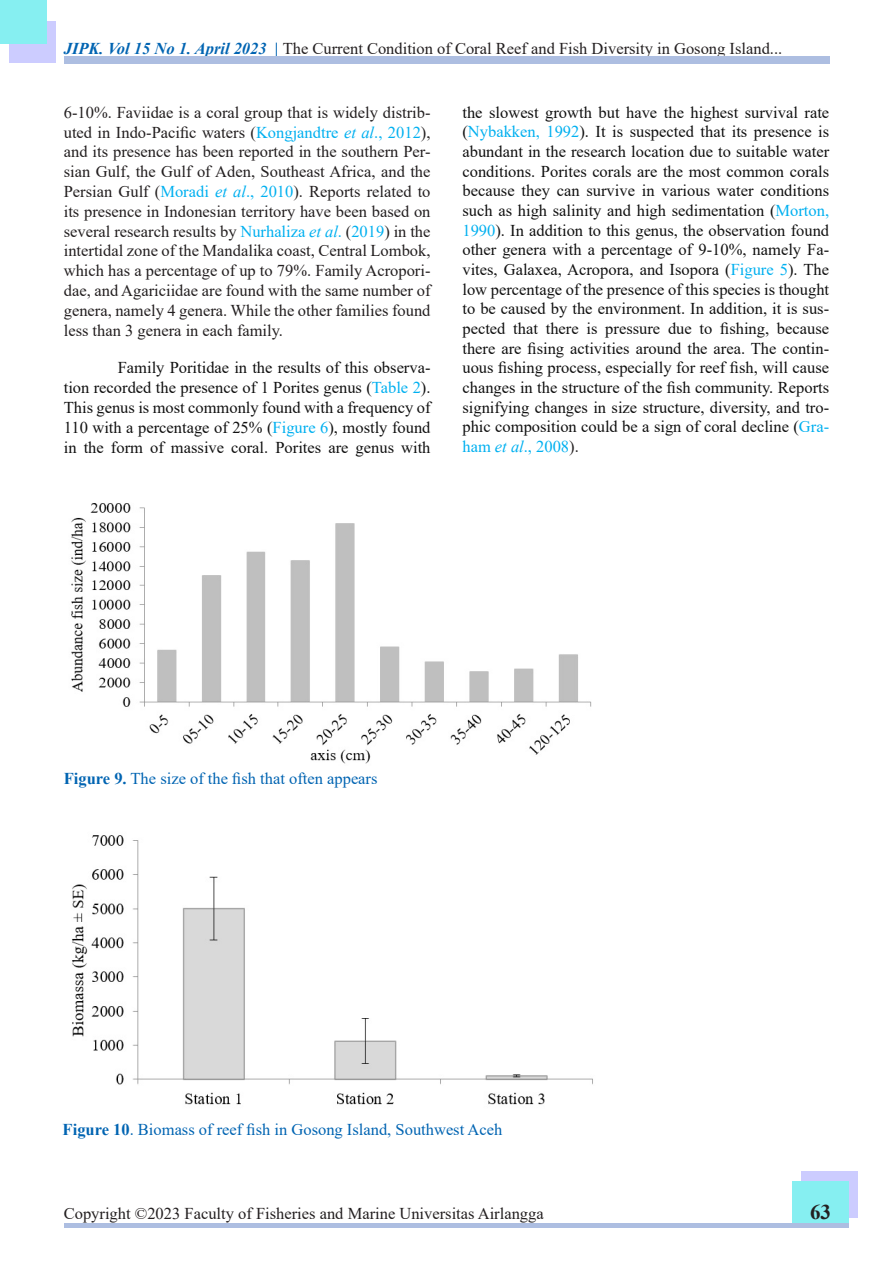
<style>
.page{position:relative;width:893px;height:1263px;background:#fff}
.page>*{position:absolute;margin:0;border:0;box-sizing:border-box;transform-origin:0 0}
.t1{font:700 21px "Times New Roman";color:#231f20}
.t2{font:16.5px/19.6px "Times New Roman";color:#111;text-align:justify}
.t3{font:16.5px/19.8px "Times New Roman";color:#231f20;text-align:justify}
.t4{font:16.5px "Times New Roman";color:#0164b2}
.t5{font:16.5px "Times New Roman";color:#242021}
.s1{font-weight:700;font-style:italic;color:#0164b2}
.s2{font-weight:700;color:#0164b2}
.s3{color:#00b0f0}
.s4{font-style:italic;color:#00b0f0}
.s5{color:#231f20}
.s6{font-weight:700}
</style>
<div class="page">
<img style="left:71px;top:503px;width:521px;height:261px">
<img style="left:72px;top:835px;width:521px;height:270px">
<div style="left:801px;top:1171px;width:56px;height:47px;background:#ccf"></div>
<div style="left:792px;top:1181px;width:56px;height:42px;background:#86eff1"></div>
<div style="left:64px;top:1223px;width:784px;height:5px;background:#adbee1"></div>
<div style="left:9px;top:21px;width:47px;height:42px;background:#ccf"></div>
<div style="left:64px;top:56px;width:766px;height:7px;background:#adbee1"></div>
<div style="left:0;top:0;width:47px;height:44px;background:#86eff1"></div>
<p class="t5" style="left:64px;top:37px;width:720px"><span class="s1">JIPK. Vol 15 No 1. April 2023</span> <span class="s2">|</span> The Current Condition of Coral Reef and Fish Diversity in Gosong Island...</p>
<p class="t3" style="left:64px;top:102px;width:368px">6-10%. Faviidae is a coral group that is widely distrib&shy;uted in Indo-Pacific waters (<span class="s3">Kongjandtre</span> <span class="s4">et al</span><span class="s3">., 2012</span>), and its presence has been reported in the southern Per&shy;sian Gulf, the Gulf of Aden, Southeast Africa, and the Persian Gulf (<span class="s3">Moradi</span> <span class="s4">et al</span><span class="s3">., 2010</span>). Reports related to its presence in Indonesian territory have been based on several research results by <span class="s3">Nurhaliza</span> <span class="s4">et al</span><span class="s3">.</span> (<span class="s3">2019</span>) in the intertidal zone of the Mandalika coast, Central Lombok, which has a percentage of up to 79%. Family Acropori&shy;dae, and Agariciidae are found with the same number of genera, namely 4 genera. While the other families found less than 3 genera in each family.</p>
<p class="t2" style="left:64px;top:357px;width:368px;text-indent:54px">Family Poritidae in the results of this observa&shy;tion recorded the presence of 1 Porites genus (<span class="s3">Table 2</span>).<br>This genus is most commonly found with a frequency of 110 with a percentage of 25% (<span class="s3">Figure 6</span>), mostly found in the form of massive coral. Porites are genus with</p>
<p class="t2" style="left:462px;top:102px;width:368px">the slowest growth but have the highest survival rate (<span class="s3">Nybakken, 1992</span>). It is suspected that its presence is abundant in the research location due to suitable water conditions. Porites corals are the most common corals because they can survive in various water conditions such as high salinity and high sedimentation (<span class="s3">Morton, 1990</span>). In addition to this genus, the observation found other genera with a percentage of 9-10%, namely Fa&shy;vites, Galaxea, Acropora, and Isopora (<span class="s3">Figure 5</span>). The low percentage of the presence of this species is thought to be caused by the environment. In addition, it is sus&shy;pected that there is pressure due to fishing, because there are fising activities around the area. The contin&shy;uous fishing process, especially for reef fish, will cause changes in the structure of the fish community. Reports signifying changes in size structure, diversity, and tro&shy;phic composition could be a sign of coral decline (<span class="s3">Gra&shy;ham</span> <span class="s4">et al</span><span class="s3">., 2008</span><span class="s5">).</span></p>
<p class="t4" style="left:64px;top:767px;width:315px"><span class="s6">Figure 9.</span> The size of the fish that often appears</p>
<p class="t4" style="left:63px;top:1118px;width:441px"><span class="s6">Figure 10</span>. Biomass of reef fish in Gosong Island, Southwest Aceh</p>
<p class="t3" style="left:64px;top:1203px;width:481px">Copyright ©2023 Faculty of Fisheries and Marine Universitas Airlangga</p>
<p class="t1" style="left:810px;top:1197px;width:22px">63</p>
</div>
